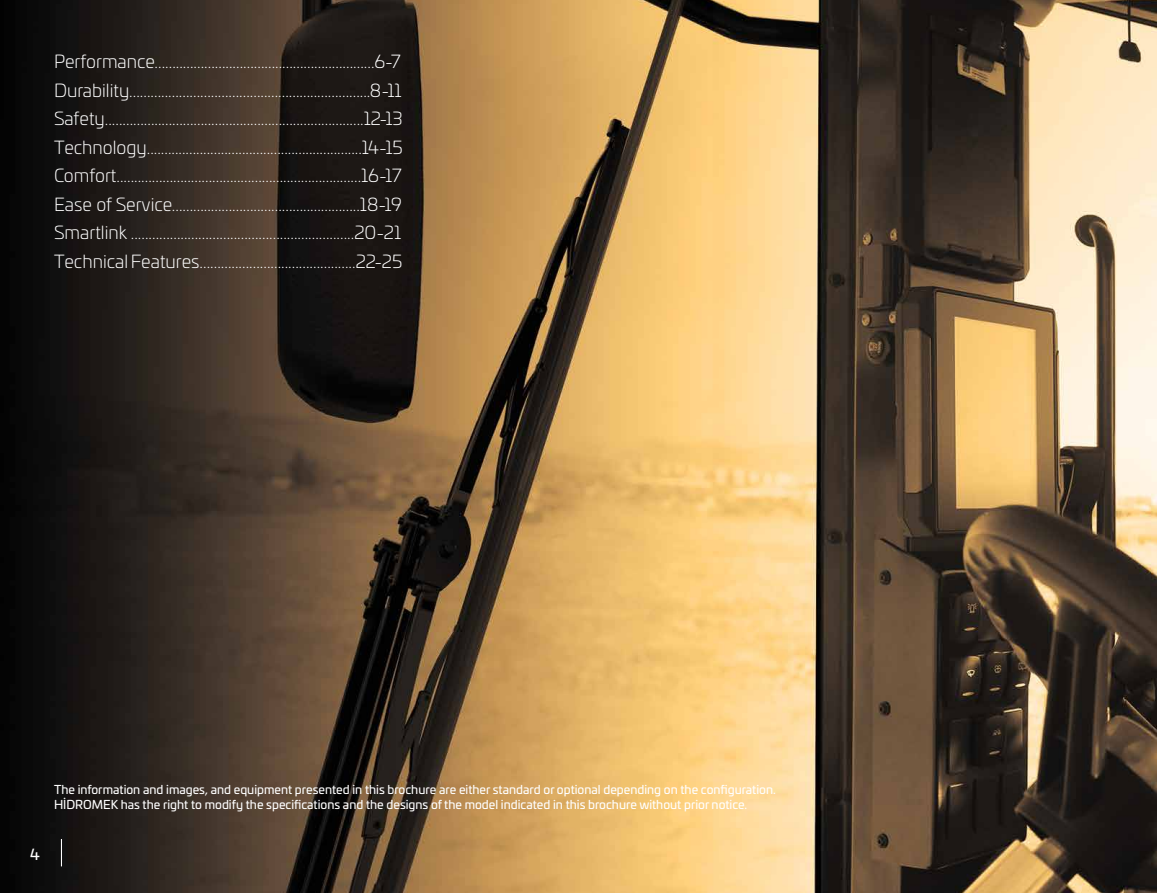
<style>
.page{position:relative;width:1157px;height:893px;background:#fff}
.page>*{position:absolute;margin:0;border:0;box-sizing:border-box;transform-origin:0 0}
.t1{font:300 18px/28.5px "Univia Pro";color:#fff}
.t2{font:15px "Univia Pro";color:#fff}
.t3{font:12px/14.4px "Univia Pro";color:#fff}
</style>
<div class="page">
<img style="left:0;top:0;width:1157px;height:893px">
<svg style="left:61px;top:839px;width:1px;height:27px"></svg>
<p class="t1" style="left:54px;top:47px;width:350px">Performance..............................................................6-7<br>Durability....................................................................8-11<br>Safety.........................................................................12-13<br>Technology.............................................................14-15<br>Comfort.....................................................................16-17<br>Ease of Service.....................................................18-19<br>Smartlink ...............................................................20-21<br>Technical Features............................................22-25</p>
<p class="t3" style="left:54px;top:782px;width:723px">The information and images, and equipment presented in this brochure are either standard or optional depending on the configuration.<br>HİDROMEK has the right to modify the specifications and the designs of the model indicated in this brochure without prior notice.</p>
<p class="t2" style="left:30px;top:843px;width:11px">4</p>
</div>
